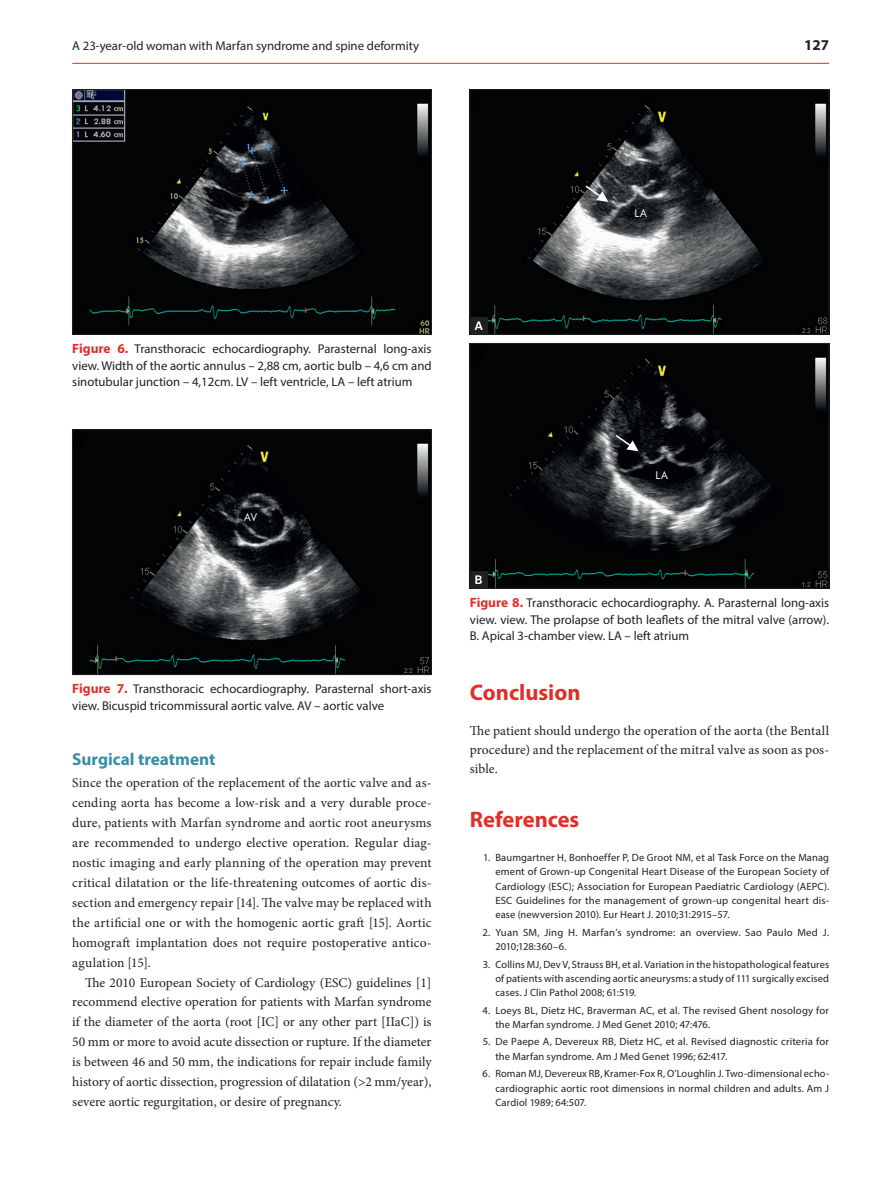
<style>
.page{position:relative;width:893px;height:1191px;background:#fff}
.page>*{position:absolute;margin:0;border:0;box-sizing:border-box;transform-origin:0 0}
.t1{font:700 22.5px "Myriad Pro";color:#e02f2b}
.t2{font:700 17.25px "Myriad Pro";color:#388da7}
.t3{font:700 15px "Myriad Pro";color:#231f20}
.t4{font:13.5px/20px "Minion Pro";color:#231f20;text-align:justify}
.t5{font:12.75px/16.5px "Myriad Pro";color:#231f20;text-align:justify}
.t6{font:10.8px "Futurum Ibis EE";color:#fff}
.t7{font:10.5px/14.4px "Myriad Pro";letter-spacing:.015em;color:#231f20;text-align:justify}
.s1{font-weight:700;font-size:13.5px;color:#e02f2b}
</style>
<div class="page">
<hr style="left:72px;top:63px;width:757px;height:1px;background:#e02f2b">
<img style="left:74px;top:91px;width:356px;height:241px">
<div style="left:72px;top:89px;width:360px;height:245px;border:1px solid #231f20"></div>
<img style="left:74px;top:431px;width:356px;height:242px">
<div style="left:72px;top:429px;width:360px;height:246px;border:1px solid #231f20"></div>
<img style="left:472px;top:91px;width:355px;height:241px">
<div style="left:470px;top:89px;width:359px;height:245px;border:1px solid #231f20"></div>
<img style="left:472px;top:345px;width:355px;height:241px">
<div style="left:470px;top:343px;width:359px;height:245px;border:1px solid #231f20"></div>
<div style="left:470px;top:317px;width:17px;height:17px;background:#231f20"></div>
<svg style="left:474px;top:321px;width:9px;height:9px"></svg>
<div style="left:470px;top:571px;width:17px;height:17px;background:#231f20"></div>
<svg style="left:475px;top:575px;width:7px;height:9px"></svg>
<svg style="left:584px;top:184px;width:24px;height:18px"></svg>
<svg style="left:614px;top:433px;width:24px;height:18px"></svg>
<p class="t5" style="left:72px;top:37px;width:348px">A 23‑year‑old woman with Marfan syndrome and spine deformity</p>
<p class="t3" style="left:804px;top:35px;width:26px">127</p>
<p class="t6" style="left:635px;top:206px;width:14px">LA</p>
<p class="t5" style="left:72px;top:340px;width:361px"><span class="s1">Figure 6.</span> Transthoracic echocardiography. Parasternal long‑axis view. Width of the aortic annulus – 2,88 cm, aortic bulb – 4,6 cm and sinotubular junction – 4,12cm. LV – left ventricle, LA – left atrium</p>
<p class="t6" style="left:244px;top:511px;width:14px">AV</p>
<p class="t5" style="left:72px;top:680px;width:361px"><span class="s1">Figure 7.</span> Transthoracic echocardiography. Parasternal short-axis view. Bicuspid tricommissural aortic valve. AV – aortic valve</p>
<p class="t2" style="left:72px;top:748px;width:145px">Surgical treatment</p>
<p class="t4" style="left:72px;top:773px;width:361px">Since the operation of the replacement of the aortic valve and as‑ cending aorta has become a low‑risk and a very durable proce‑ dure, patients with Marfan syndrome and aortic root aneurysms are recommended to undergo elective operation. Regular diag‑ nostic imaging and early planning of the operation may prevent critical dilatation or the life‑threatening outcomes of aortic dis‑ section and emergency repair [14]. The valve may be replaced with the artificial one or with the homogenic aortic graft [15]. Aortic homograft implantation does not require postoperative antico‑ agulation [15].</p>
<p class="t4" style="left:72px;top:972px;width:361px;text-indent:13px">The 2010 European Society of Cardiology (ESC) guidelines [1] recommend elective operation for patients with Marfan syndrome if the diameter of the aorta (root [IC] or any other part [IIaC]) is 50 mm or more to avoid acute dissection or rupture. If the diameter is between 46 and 50 mm, the indications for repair include family history of aortic dissection, progression of dilatation (&gt;2 mm/year), severe aortic regurgitation, or desire of pregnancy.</p>
<p class="t6" style="left:656px;top:469px;width:14px">LA</p>
<p class="t5" style="left:470px;top:594px;width:361px"><span class="s1">Figure 8.</span> Transthoracic echocardiography. A. Parasternal long‑axis view. view. The prolapse of both leaflets of the mitral valve (arrow).<br>B. Apical 3‑chamber view. LA – left atrium</p>
<h1 class="t1" style="left:470px;top:677px;width:112px">Conclusion</h1>
<p class="t4" style="left:470px;top:721px;width:361px;line-height:18.9px">The patient should undergo the operation of the aorta (the Bentall procedure) and the replacement of the mitral valve as soon as pos‑ sible.</p>
<h1 class="t1" style="left:470px;top:804px;width:111px">References</h1>
<p class="t7" style="left:495px;top:850px;width:335px;text-indent:-12px">1. Baumgartner H, Bonhoeffer P, De Groot NM, et al Task Force on the Manag ement of Grown‑up Congenital Heart Disease of the European Society of Cardiology (ESC); Association for European Paediatric Cardiology (AEPC).<br>ESC Guidelines for the management of grown‑up congenital heart dis&shy;ease (newversion 2010). Eur Heart J. 2010;31:2915–57.</p>
<p class="t7" style="left:495px;top:925px;width:335px;text-indent:-13px">2. Yuan SM, Jing H. Marfan’s syndrome: an overview. Sao Paulo Med J.<br>2010;128:360–6.</p>
<p class="t7" style="left:495px;top:956px;width:335px;text-indent:-13px">3. Collins MJ, Dev V, Strauss BH, et al. Variation in the histopathological features of patients with ascending aortic aneurysms: a study of 111 surgically excised cases. J Clin Pathol 2008; 61:519.</p>
<p class="t7" style="left:495px;top:1002px;width:335px;text-indent:-13px">4. Loeys BL, Dietz HC, Braverman AC, et al. The revised Ghent nosology for the Marfan syndrome. J Med Genet 2010; 47:476.</p>
<p class="t7" style="left:495px;top:1034px;width:335px;text-indent:-13px">5. De Paepe A, Devereux RB, Dietz HC, et al. Revised diagnostic criteria for the Marfan syndrome. Am J Med Genet 1996; 62:417.</p>
<p class="t7" style="left:495px;top:1066px;width:335px;text-indent:-13px">6. Roman MJ, Devereux RB, Kramer‑Fox R, O’Loughlin J. Two‑dimensional echo&shy;cardiographic aortic root dimensions in normal children and adults. Am J Cardiol 1989; 64:507.</p>
</div>
